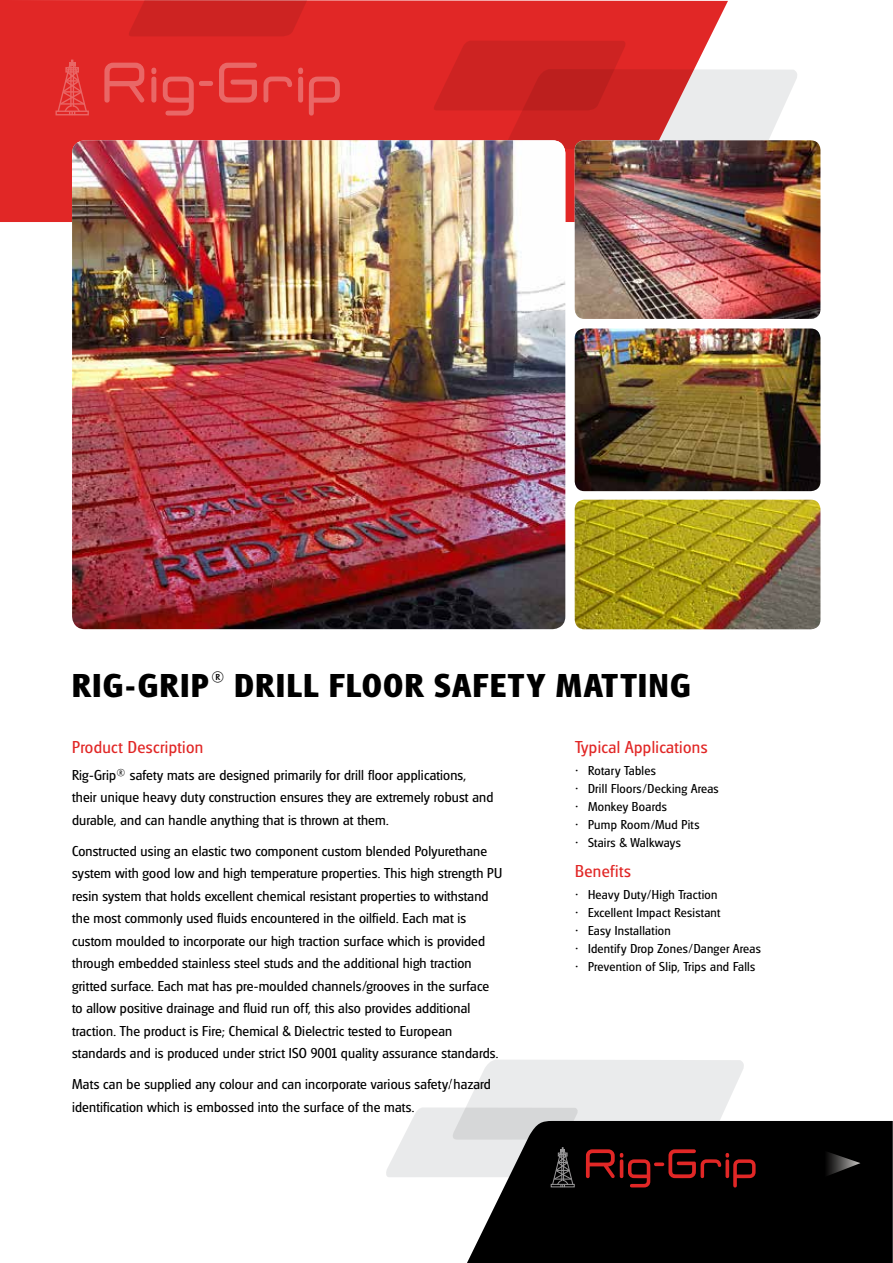
<style>
.page{position:relative;width:893px;height:1263px;background:#fff}
.page>*{position:absolute;margin:0;border:0;box-sizing:border-box;transform-origin:0 0}
.t1{font:700 34.5px "Glasgow";letter-spacing:.05em;color:#000}
.t2{font:18px "Glasgow";letter-spacing:.02em;color:#e12726}
.t3{font:15px/22.5px "Glasgow";letter-spacing:.01em;color:#000}
.t4{font:13.5px "Glasgow";letter-spacing:.02em;color:#000}
.s1{font-size:13.5px}
</style>
<div class="page">
<div style="left:0;top:0;width:728px;height:222px;background:#e12726"></div>
<svg style="left:433px;top:41px;width:364px;height:108px;background:#da6362"></svg>
<svg style="left:128px;top:0;width:194px;height:37px;background:#d02524"></svg>
<img style="left:575px;top:140px;width:245px;height:179px">
<img style="left:575px;top:328px;width:245px;height:163px">
<img style="left:575px;top:500px;width:245px;height:129px">
<div style="left:467px;top:1121px;width:426px;height:142px;background:#000"></div>
<img style="left:72px;top:140px;width:493px;height:489px">
<svg style="left:823px;top:1150px;width:37px;height:27px"></svg>
<svg style="left:386px;top:1060px;width:370px;height:127px"></svg>
<div style="left:558px;top:1152px;width:10px;height:4px;border:1px solid #999899"></div>
<svg style="left:309px;top:77px;width:31px;height:39px"></svg>
<svg style="left:263px;top:76px;width:29px;height:27px"></svg>
<svg style="left:298px;top:68px;width:5px;height:35px"></svg>
<svg style="left:104px;top:63px;width:41px;height:40px;background:#e44140"></svg>
<svg style="left:151px;top:68px;width:5px;height:35px"></svg>
<svg style="left:163px;top:63px;width:94px;height:53px;background:#e33837"></svg>
<svg style="left:56px;top:60px;width:32px;height:55px;background:#e33b3a"></svg>
<h1 class="t1" style="left:72px;top:666px;width:620px">RIG-GRIP<sup>®</sup> DRILL FLOOR SAFETY MATTING</h1>
<p class="t2" style="left:72px;top:737px;width:133px">Product Description</p>
<p class="t3" style="left:72px;top:764px;width:423px">Rig-Grip<span class="s1">®</span> safety mats are designed primarily for drill floor applications, their unique heavy duty construction ensures they are extremely robust and durable, and can handle anything that is thrown at them.</p>
<p class="t3" style="left:72px;top:840px;width:432px">Constructed using an elastic two component custom blended Polyurethane system with good low and high temperature properties. This high strength PU resin system that holds excellent chemical resistant properties to withstand the most commonly used fluids encountered in the oilfield. Each mat is custom moulded to incorporate our high traction surface which is provided through embedded stainless steel studs and the additional high traction gritted surface. Each mat has pre-moulded channels/grooves in the surface to allow positive drainage and fluid run off, this also provides additional traction. The product is Fire; Chemical &amp; Dielectric tested to European standards and is produced under strict ISO 9001 quality assurance standards.</p>
<p class="t3" style="left:72px;top:1073px;width:420px">Mats can be supplied any colour and can incorporate various safety/hazard identification which is embossed into the surface of the mats.</p>
<p class="t2" style="left:575px;top:737px;width:134px">Typical Applications</p>
<p class="t4" style="left:575px;top:763px;width:82px">• Rotary Tables</p>
<p class="t4" style="left:575px;top:781px;width:145px">• Drill Floors/Decking Areas</p>
<p class="t4" style="left:575px;top:799px;width:93px">• Monkey Boards</p>
<p class="t4" style="left:575px;top:817px;width:126px">• Pump Room/Mud Pits</p>
<p class="t4" style="left:575px;top:835px;width:107px">• Stairs &amp; Walkways</p>
<p class="t2" style="left:575px;top:861px;width:57px">Benefits</p>
<p class="t4" style="left:575px;top:887px;width:144px">• Heavy Duty/High Traction</p>
<p class="t4" style="left:575px;top:905px;width:147px">• Excellent Impact Resistant</p>
<p class="t4" style="left:575px;top:923px;width:97px">• Easy Installation</p>
<p class="t4" style="left:575px;top:941px;width:187px">• Identify Drop Zones/Danger Areas</p>
<p class="t4" style="left:575px;top:959px;width:181px">• Prevention of Slip, Trips and Falls</p>
</div>
